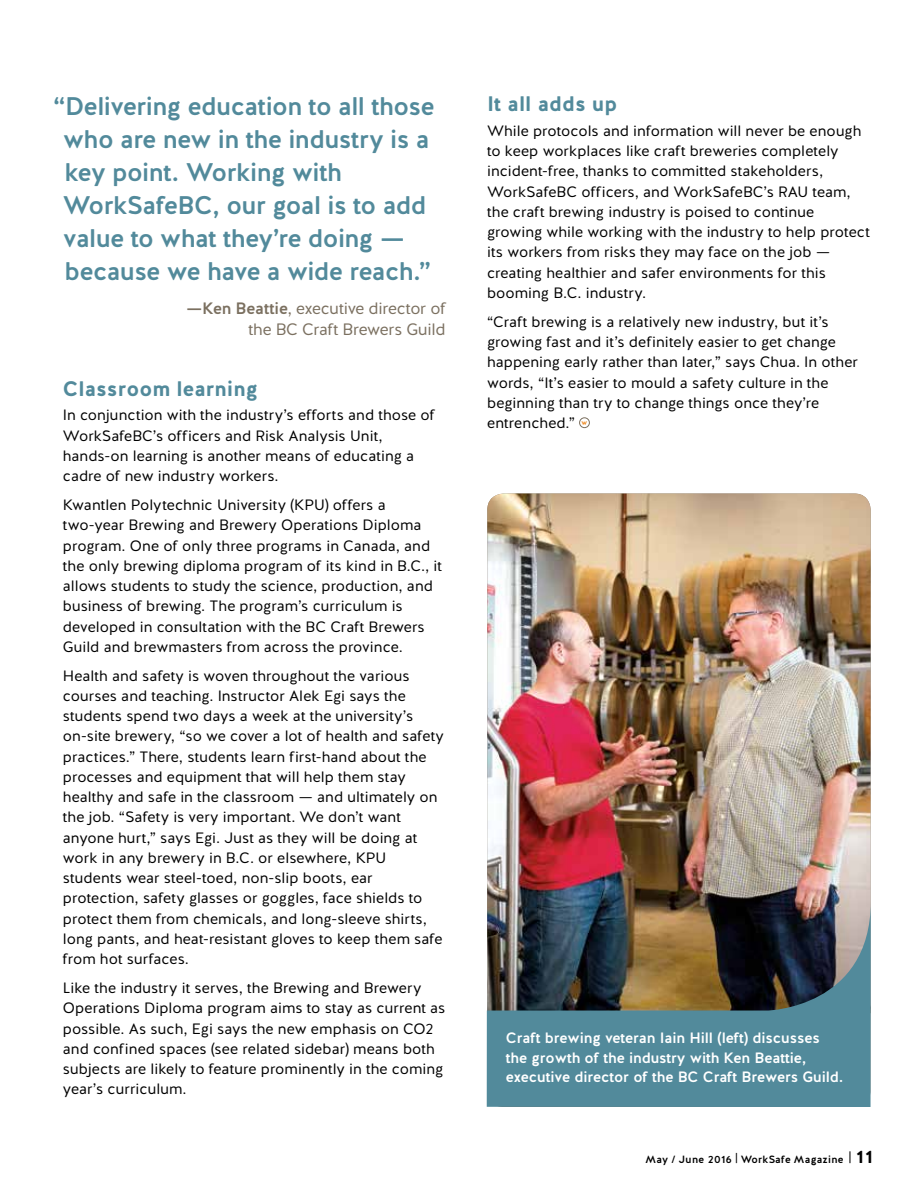
<style>
.page{position:relative;width:918px;height:1188px;background:#fff}
.page>*{position:absolute;margin:0;border:0;box-sizing:border-box;transform-origin:0 0}
.t1{font:25.5px/33px "Work Safe BC Halis R Medium";letter-spacing:-.02em;color:#528a9b}
.t2{font:21px "Work Safe BC Halis R Bold";color:#528a9b}
.t3{font:16.5px/21px "Work Safe BC Halis R Book";letter-spacing:-.02em;color:#7b7060;text-align:right}
.t4{font:15px/20.2px "Work Safe BC Halis R Book";letter-spacing:.005em;color:#000}
.t5{font:15px/19.5px "Work Safe BC Halis R Medium";letter-spacing:-.01em;color:#fff}
.t6{font:10.5px "Work Safe BC Halis R Medium";letter-spacing:.025em;color:#000}
.t7{font:5.25px "Work Safe BC Halis R Black";color:#ed8316}
.s1{font-family:"Work Safe BC Halis R Medium"}
.s2{font-family:"Work Safe BC Halis R Bold";font-size:18px}
</style>
<div class="page">
<img style="left:487px;top:494px;width:384px;height:407px">
<img style="left:487px;top:901px;width:384px;height:206px">
<div style="left:579px;top:417px;width:11px;height:11px;border:1px solid #7b7060;border-radius:50%"></div>
<svg style="left:849px;top:1151px;width:1px;height:12px"></svg>
<h1 class="t1" style="left:63px;top:90px;width:373px;text-indent:-10px">“Delivering education to all those who are new in the industry is a key point. Working with<br>WorkSafeBC, our goal is to add value to what they’re doing — because we have a wide reach.”</h1>
<p class="t3" style="left:186px;top:299px;width:262px"><span class="s1">—Ken Beattie</span>, executive director of the BC Craft Brewers Guild</p>
<h2 class="t2" style="left:63px;top:375px;width:197px">Classroom learning</h2>
<p class="t4" style="left:63px;top:405px;width:374px">In conjunction with the industry’s efforts and those of WorkSafeBC’s officers and Risk Analysis Unit, hands-on learning is another means of educating a cadre of new industry workers.</p>
<p class="t4" style="left:63px;top:495px;width:381px">Kwantlen Polytechnic University (KPU) offers a two-year Brewing and Brewery Operations Diploma program. One of only three programs in Canada, and the only brewing diploma program of its kind in B.C., it allows students to study the science, production, and business of brewing. The program’s curriculum is developed in consultation with the BC Craft Brewers Guild and brewmasters from across the province.</p>
<p class="t4" style="left:63px;top:666px;width:383px">Health and safety is woven throughout the various courses and teaching. Instructor Alek Egi says the students spend two days a week at the university’s on-site brewery, “so we cover a lot of health and safety practices.” There, students learn first-hand about the processes and equipment that will help them stay healthy and safe in the classroom — and ultimately on the job. “Safety is very important. We don’t want anyone hurt,” says Egi. Just as they will be doing at work in any brewery in B.C. or elsewhere, KPU students wear steel-toed, non-slip boots, ear protection, safety glasses or goggles, face shields to protect them from chemicals, and long-sleeve shirts, long pants, and heat-resistant gloves to keep them safe from hot surfaces.</p>
<p class="t4" style="left:63px;top:978px;width:384px">Like the industry it serves, the Brewing and Brewery Operations Diploma program aims to stay as current as possible. As such, Egi says the new emphasis on CO2 and confined spaces (see related sidebar) means both subjects are likely to feature prominently in the coming year’s curriculum.</p>
<h2 class="t2" style="left:487px;top:90px;width:132px">It all adds up</h2>
<p class="t4" style="left:487px;top:121px;width:384px">While protocols and information will never be enough to keep workplaces like craft breweries completely incident-free, thanks to committed stakeholders, WorkSafeBC officers, and WorkSafeBC’s RAU team, the craft brewing industry is poised to continue growing while working with the industry to help protect its workers from risks they may face on the job — creating healthier and safer environments for this booming B.C. industry.</p>
<p class="t4" style="left:487px;top:312px;width:373px">“Craft brewing is a relatively new industry, but it’s growing fast and it’s definitely easier to get change happening early rather than later,” says Chua. In other words, “It’s easier to mould a safety culture in the beginning than try to change things once they’re entrenched.”</p>
<p class="t7" style="left:582px;top:419px;width:7px">W</p>
<p class="t5" style="left:506px;top:1029px;width:339px">Craft brewing veteran Iain Hill (left) discusses the growth of the industry with Ken Beattie, executive director of the BC Craft Brewers Guild.</p>
<p class="t6" style="left:646px;top:1153px;width:230px">May / June 2016 | WorkSafe Magazine <span class="s2">11</span></p>
</div>
